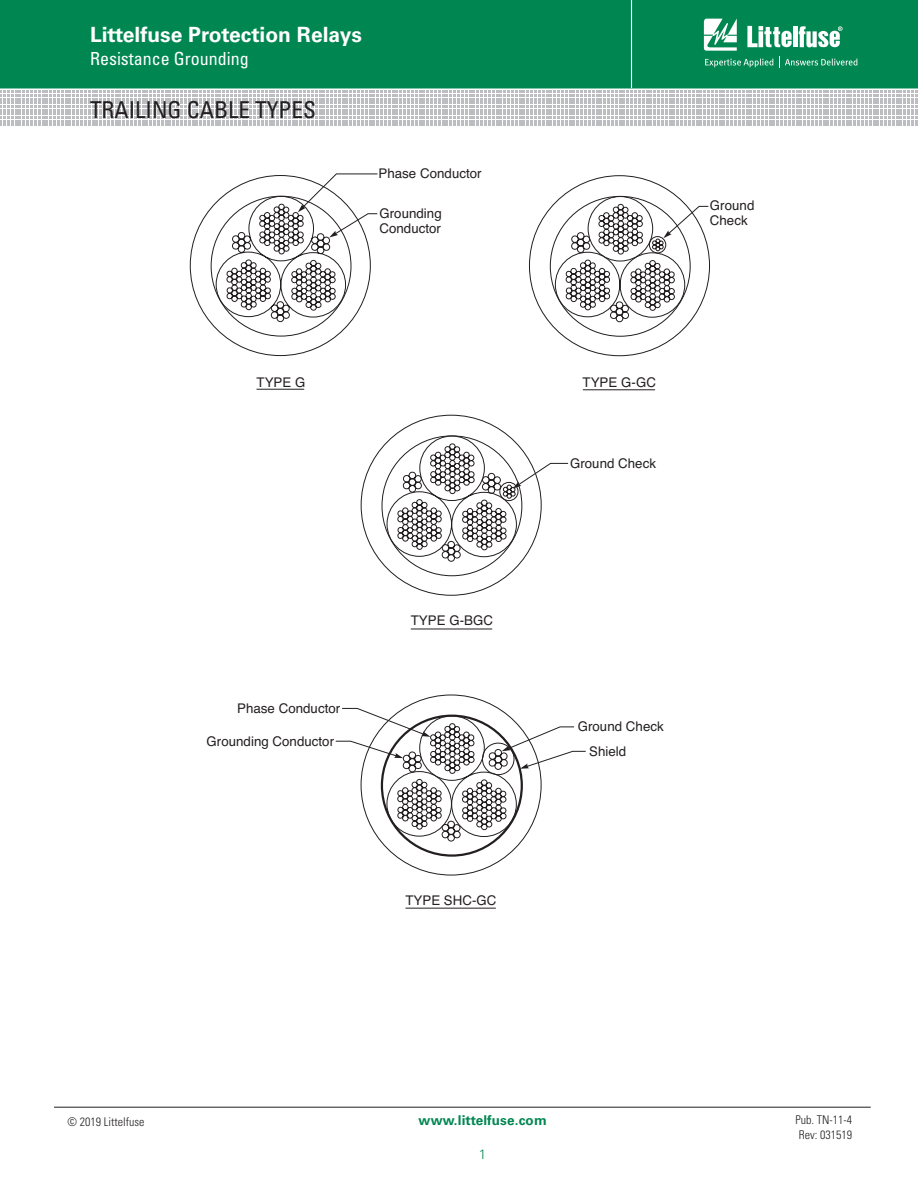
<style>
.page{position:relative;width:918px;height:1188px;background:#fff}
.page>*{position:absolute;margin:0;border:0;box-sizing:border-box;transform-origin:0 0}
.t1{font:condensed 23.25px "Univers LT Std";color:#231f20}
.t2{font:700 21px "Univers LT Std";color:#fff}
.t3{font:condensed 18px "Univers LT Std";color:#fff}
.t4{font:700 13.5px "Univers LT Std";letter-spacing:.01em;color:#008751}
.t5{font:300 13.5px "Univers LT Std";color:#008751}
.t6{font:13.35px/15px "Helvetica";color:#231f20}
.t7{font:300 condensed 12px/14.4px "Univers LT Std";color:#231f20}
</style>
<div class="page">
<div style="left:0;top:0;width:918px;height:88px;background:#008751"></div>
<hr style="left:631px;top:0;width:1px;height:88px;background:#fff">
<hr style="left:54px;top:1107px;width:817px;height:1px;background:#231f20">
<svg style="left:0;top:91px;width:917px;height:35px"></svg>
<svg style="left:704px;top:19px;width:33px;height:32px"></svg>
<hr style="left:793px;top:26px;width:4px;height:21px;background:#fff">
<svg style="left:799px;top:26px;width:44px;height:22px"></svg>
<svg style="left:747px;top:26px;width:45px;height:21px"></svg>
<svg style="left:705px;top:59px;width:68px;height:8px"></svg>
<svg style="left:779px;top:57px;width:78px;height:11px"></svg>
<svg style="left:216px;top:196px;width:475px;height:646px"></svg>
<svg style="left:259px;top:212px;width:258px;height:625px"></svg>
<svg style="left:397px;top:252px;width:288px;height:585px"></svg>
<svg style="left:499px;top:236px;width:167px;height:265px"></svg>
<svg style="left:588px;top:196px;width:121px;height:107px"></svg>
<svg style="left:298px;top:173px;width:80px;height:65px"></svg>
<div style="left:482px;top:743px;width:32px;height:32px;border:1px solid #231f20;border-radius:50%"></div>
<svg style="left:502px;top:726px;width:84px;height:43px"></svg>
<svg style="left:335px;top:708px;width:96px;height:50px"></svg>
<hr style="left:406px;top:908px;width:90px;height:1px;background:#231f20">
<hr style="left:411px;top:629px;width:81px;height:1px;background:#231f20">
<hr style="left:583px;top:389px;width:72px;height:1px;background:#231f20">
<hr style="left:257px;top:389px;width:47px;height:1px;background:#231f20">
<svg style="left:513px;top:463px;width:56px;height:26px"></svg>
<h2 class="t2" style="left:90px;top:22px;width:273px">Littelfuse Protection Relays</h2>
<h3 class="t3" style="left:90px;top:47px;width:160px">Resistance Grounding</h3>
<h1 class="t1" style="left:90px;top:95px;width:228px">TRAILING CABLE TYPES</h1>
<p class="t6" style="left:379px;top:167px;width:105px">Phase Conductor</p>
<p class="t6" style="left:379px;top:206px;width:64px">Grounding<br>Conductor</p>
<p class="t6" style="left:710px;top:199px;width:46px">Ground<br>Check</p>
<p class="t6" style="left:257px;top:375px;width:50px">TYPE G</p>
<p class="t6" style="left:583px;top:375px;width:75px">TYPE G-GC</p>
<p class="t6" style="left:570px;top:456px;width:88px">Ground Check</p>
<p class="t6" style="left:237px;top:701px;width:105px">Phase Conductor</p>
<p class="t6" style="left:207px;top:734px;width:129px">Grounding Conductor</p>
<p class="t6" style="left:411px;top:613px;width:84px">TYPE G-BGC</p>
<p class="t6" style="left:405px;top:893px;width:93px">TYPE SHC-GC</p>
<p class="t6" style="left:589px;top:714px;width:76px;line-height:24.8px;text-indent:-12px">Ground Check<br>Shield</p>
<p class="t7" style="left:68px;top:1114px;width:78px">© 2019 Littelfuse</p>
<p class="t4" style="left:419px;top:1113px;width:130px">www.littelfuse.com</p>
<p class="t7" style="left:795px;top:1113px;width:58px">Pub. TN-11-4<br>Rev: 031519</p>
<p class="t5" style="left:479px;top:1146px;width:9px">1</p>
</div>
